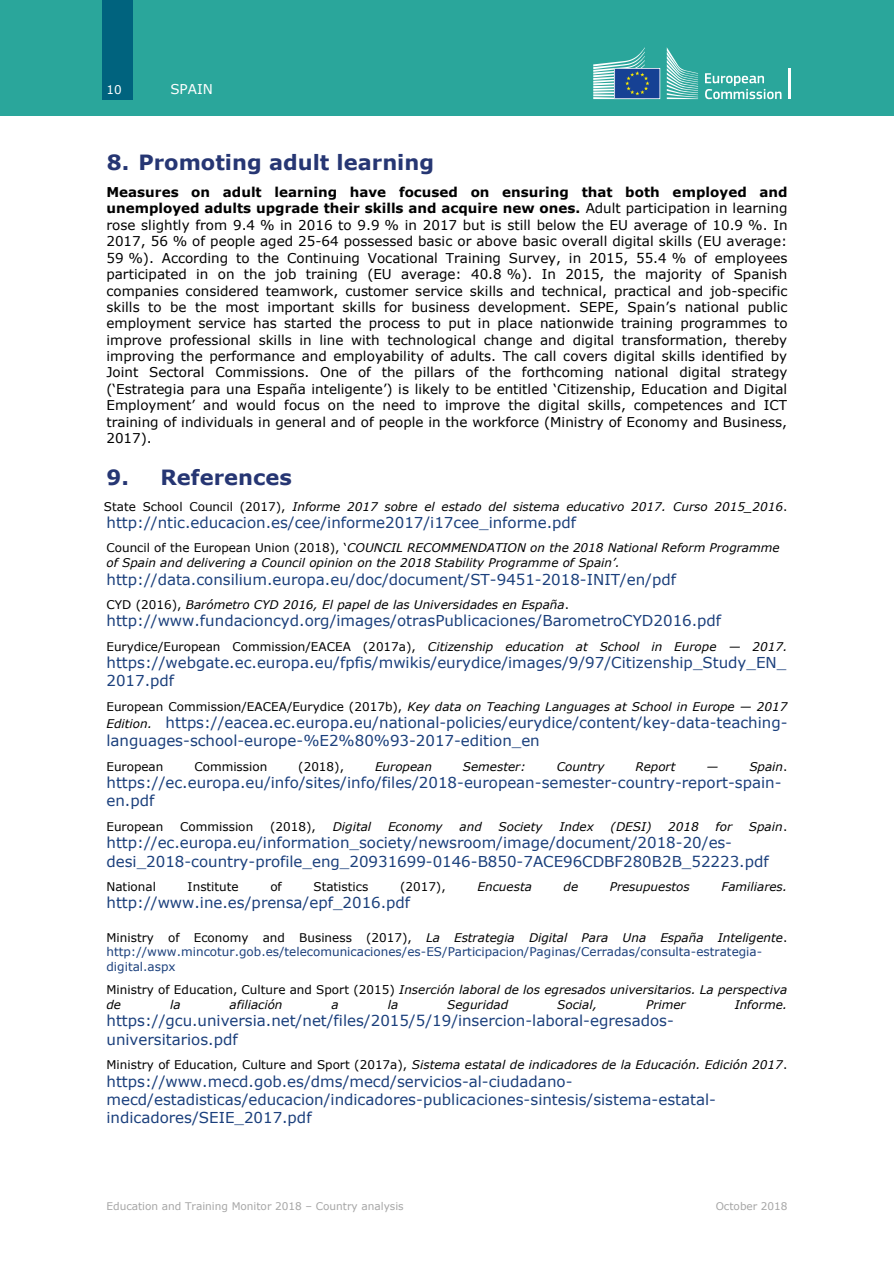
<style>
.page{position:relative;width:894px;height:1263px;background:#fff}
.page>*{position:absolute;margin:0;border:0;box-sizing:border-box;transform-origin:0 0}
.t1{font:700 21px "Verdana";color:#263673}
.t2{font:15px/18.3px "Verdana";color:#1a3f7c}
.t3{font:13.5px/16.4px "Verdana";color:#000;text-align:justify}
.t4{font:13.5px "Verdana";color:#fff}
.t5{font:italic 12px/14.5px "Verdana";color:#000}
.t6{font:12px/14.5px "Verdana";color:#1a3f7c}
.t7{font:12px "Verdana";color:#000}
.t8{font:12px "Verdana";color:#fff}
.t9{font:10.5px "Verdana";color:#a6a6a6}
.s1{font-weight:700}
.s2{font-style:normal}
.s3{font-style:italic;font-size:12px;color:#000}
.s4{color:#000}
.s5{font-style:italic;color:#000}
</style>
<div class="page">
<div style="left:0;top:0;width:893px;height:116px;background:#2aa69b"></div>
<div style="left:102px;top:0;width:31px;height:99px;background:#00637e"></div>
<svg style="left:705px;top:73px;width:76px;height:26px"></svg>
<hr style="left:788px;top:68px;width:2px;height:31px;background:#fff">
<svg style="left:666px;top:47px;width:31px;height:52px"></svg>
<svg style="left:593px;top:47px;width:67px;height:52px"></svg>
<p class="t8" style="left:106px;top:82px;width:17px">10</p>
<p class="t4" style="left:170px;top:81px;width:44px">SPAIN</p>
<h1 class="t1" style="left:107px;top:149px;width:328px">8. Promoting adult learning</h1>
<p class="t3" style="left:106px;top:183px;width:682px"><span class="s1">Measures on adult learning have focused on ensuring that both employed and unemployed adults upgrade their skills and acquire new ones.</span> Adult participation in learning rose slightly from 9.4 % in 2016 to 9.9 % in 2017 but is still below the EU average of 10.9 %. In 2017, 56 % of people aged 25-64 possessed basic or above basic overall digital skills (EU average:<br>59 %). According to the Continuing Vocational Training Survey, in 2015, 55.4 % of employees participated in on the job training (EU average: 40.8 %). In 2015, the majority of Spanish companies considered teamwork, customer service skills and technical, practical and job-specific skills to be the most important skills for business development. SEPE, Spain’s national public employment service has started the process to put in place nationwide training programmes to improve professional skills in line with technological change and digital transformation, thereby improving the performance and employability of adults. The call covers digital skills identified by Joint Sectoral Commissions. One of the pillars of the forthcoming national digital strategy (‘Estrategia para una España inteligente’) is likely to be entitled ‘Citizenship, Education and Digital Employment’ and would focus on the need to improve the digital skills, competences and ICT training of individuals in general and of people in the workforce (Ministry of Economy and Business, 2017).</p>
<h1 class="t1" style="left:106px;top:464px;width:187px">9. References</h1>
<h1 class="t5" style="left:104px;top:498px;width:684px"><span class="s2">State School Council (2017),</span> Informe 2017 sobre el estado del sistema educativo 2017. Curso 2015_2016<span class="s2">.</span></h1>
<h1 class="t2" style="left:106px;top:513px;width:471px">http://ntic.educacion.es/cee/informe2017/i17cee_informe.pdf</h1>
<h1 class="t5" style="left:106px;top:540px;width:674px"><span class="s2">Council of the European Union (2018), ‘</span>COUNCIL RECOMMENDATION on the 2018 National Reform Programme of Spain and delivering a Council opinion on the 2018 Stability Programme of Spain’.</h1>
<h1 class="t2" style="left:106px;top:569px;width:570px">http://data.consilium.europa.eu/doc/document/ST-9451-2018-INIT/en/pdf</h1>
<h1 class="t5" style="left:106px;top:597px;width:464px"><span class="s2">CYD (2016),</span> Barómetro CYD 2016, El papel de las Universidades en España<span class="s2">.</span></h1>
<h1 class="t2" style="left:106px;top:611px;width:616px">http://www.fundacioncyd.org/images/otrasPublicaciones/BarometroCYD2016.pdf</h1>
<h1 class="t5" style="left:106px;top:639px;width:682px"><span class="s2">Eurydice/European Commission/EACEA (2017a),</span> Citizenship education at School in Europe — 2017.</h1>
<h1 class="t2" style="left:106px;top:653px;width:681px">https://webgate.ec.europa.eu/fpfis/mwikis/eurydice/images/9/97/Citizenship_Study_EN_<br>2017.pdf</h1>
<h1 class="t5" style="left:106px;top:699px;width:682px"><span class="s2">European Commission/EACEA/Eurydice (2017b),</span> Key data on Teaching Languages at School in Europe — 2017</h1>
<h1 class="t2" style="left:106px;top:713px;width:682px"><span class="s3">Edition.</span> https://eacea.ec.europa.eu/national-policies/eurydice/content/key-data-teaching&shy;languages-school-europe-%E2%80%93-2017-edition_en</h1>
<h1 class="t7" style="left:106px;top:759px;width:58px">European</h1>
<h1 class="t7" style="left:194px;top:759px;width:74px">Commission</h1>
<h1 class="t7" style="left:298px;top:759px;width:47px">(2018),</h1>
<h1 class="t5" style="left:375px;top:759px;width:58px">European</h1>
<h1 class="t5" style="left:463px;top:759px;width:64px">Semester:</h1>
<h1 class="t5" style="left:556px;top:759px;width:49px">Country</h1>
<h1 class="t5" style="left:635px;top:759px;width:41px">Report</h1>
<h1 class="t5" style="left:706px;top:759px;width:13px">—</h1>
<h1 class="t5" style="left:749px;top:759px;width:40px">Spain<span class="s2">.</span></h1>
<h1 class="t2" style="left:106px;top:773px;width:676px">https://ec.europa.eu/info/sites/info/files/2018-european-semester-country-report-spain&shy;en.pdf</h1>
<h1 class="t7" style="left:106px;top:819px;width:58px">European</h1>
<h1 class="t7" style="left:180px;top:819px;width:74px">Commission</h1>
<h1 class="t7" style="left:270px;top:819px;width:47px">(2018),</h1>
<h1 class="t5" style="left:332px;top:819px;width:40px">Digital</h1>
<h1 class="t5" style="left:388px;top:819px;width:56px">Economy</h1>
<h1 class="t5" style="left:459px;top:819px;width:24px">and</h1>
<h1 class="t5" style="left:498px;top:819px;width:45px">Society</h1>
<h1 class="t5" style="left:559px;top:819px;width:36px">Index</h1>
<h1 class="t5" style="left:610px;top:819px;width:42px">(DESI)</h1>
<h1 class="t5" style="left:668px;top:819px;width:32px">2018</h1>
<h1 class="t5" style="left:715px;top:819px;width:18px">for</h1>
<h1 class="t5" style="left:748px;top:819px;width:40px">Spain<span class="s2">.</span></h1>
<h1 class="t2" style="left:106px;top:833px;width:663px">http://ec.europa.eu/information_society/newsroom/image/document/2018-20/es&shy;desi_2018-country-profile_eng_20931699-0146-B850-7ACE96CDBF280B2B_52223.pdf</h1>
<h1 class="t7" style="left:106px;top:879px;width:51px">National</h1>
<h1 class="t7" style="left:187px;top:879px;width:53px">Institute</h1>
<h1 class="t7" style="left:270px;top:879px;width:13px">of</h1>
<h1 class="t7" style="left:313px;top:879px;width:56px">Statistics</h1>
<h1 class="t7" style="left:400px;top:879px;width:47px">(2017),</h1>
<h1 class="t5" style="left:477px;top:879px;width:56px">Encuesta</h1>
<h1 class="t5" style="left:563px;top:879px;width:16px">de</h1>
<h1 class="t5" style="left:609px;top:879px;width:82px">Presupuestos</h1>
<h1 class="t5" style="left:721px;top:879px;width:67px">Familiares.</h1>
<h1 class="t2" style="left:106px;top:893px;width:305px">http://www.ine.es/prensa/epf_2016.pdf</h1>
<h1 class="t6" style="left:106px;top:929px;width:682px"><span class="s4">Ministry of Economy and Business (2017),</span> <span class="s5">La Estrategia Digital Para Una España Inteligente</span><span class="s4">. </span>http://www.mincotur.gob.es/telecomunicaciones/es-ES/Participacion/Paginas/Cerradas/consulta-estrategia&shy;digital.aspx</h1>
<p class="t5" style="left:106px;top:982px;width:682px"><span class="s2">Ministry of Education, Culture and Sport (2015)</span> Inserción laboral de los egresados universitarios. La perspectiva de</p>
<p class="t5" style="left:170px;top:997px;width:12px">la</p>
<p class="t5" style="left:229px;top:997px;width:54px">afiliación</p>
<p class="t5" style="left:331px;top:997px;width:9px">a</p>
<p class="t5" style="left:387px;top:997px;width:12px">la</p>
<p class="t5" style="left:447px;top:997px;width:62px">Seguridad</p>
<p class="t5" style="left:557px;top:997px;width:41px">Social,</p>
<p class="t5" style="left:645px;top:997px;width:41px">Primer</p>
<p class="t5" style="left:734px;top:997px;width:54px">Informe.</p>
<p class="t2" style="left:106px;top:1011px;width:568px">https://gcu.universia.net/net/files/2015/5/19/insercion-laboral-egresados&shy;universitarios.pdf</p>
<p class="t5" style="left:106px;top:1057px;width:682px"><span class="s2">Ministry of Education, Culture and Sport (2017a),</span> Sistema estatal de indicadores de la Educación. Edición 2017<span class="s2">.</span></p>
<p class="t2" style="left:106px;top:1072px;width:610px">https://www.mecd.gob.es/dms/mecd/servicios-al-ciudadano&shy;mecd/estadisticas/educacion/indicadores-publicaciones-sintesis/sistema-estatal&shy;indicadores/SEIE_2017.pdf</p>
<p class="t9" style="left:106px;top:1200px;width:299px">Education and Training Monitor 2018 – Country analysis</p>
<p class="t9" style="left:715px;top:1200px;width:73px">October 2018</p>
</div>
